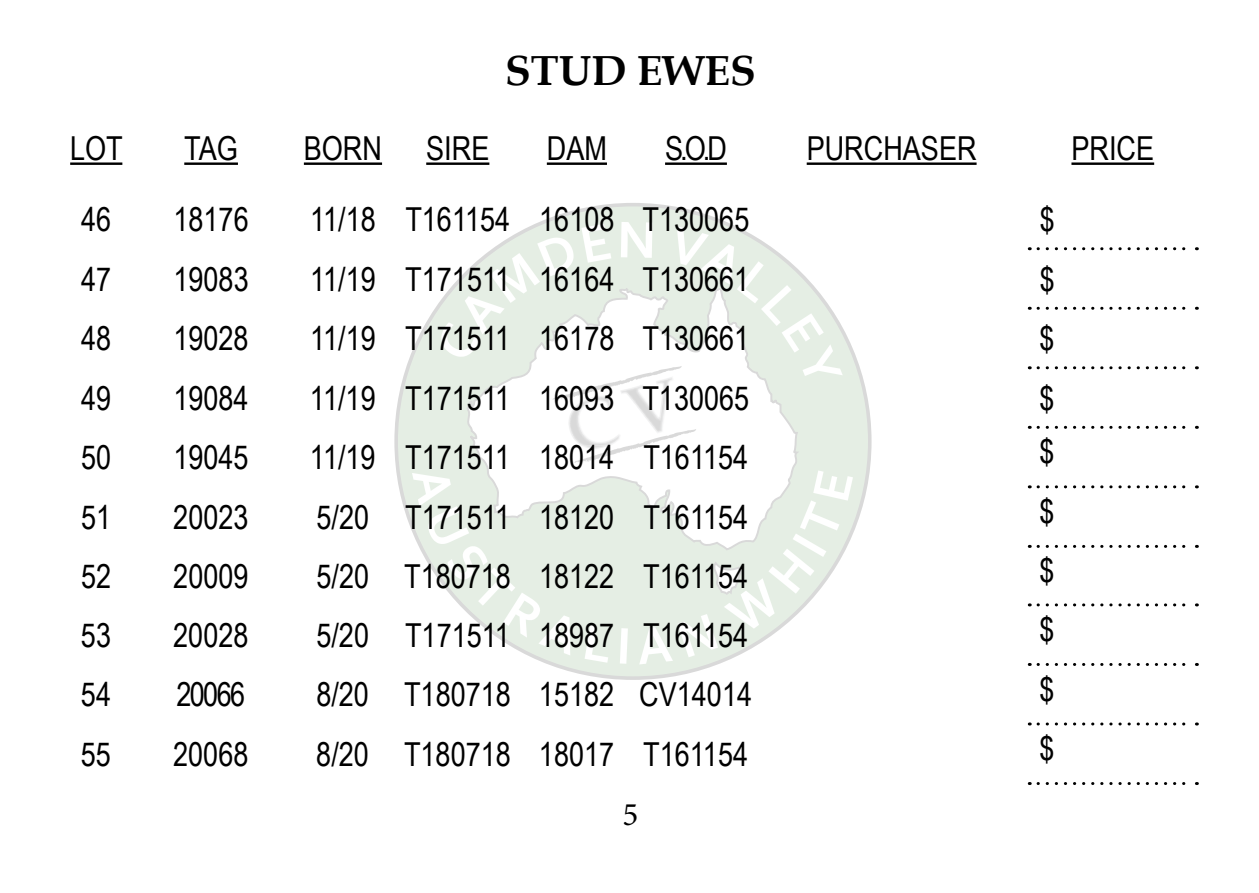
<style>
.page{position:relative;width:1259px;height:893px;background:#fff}
.page>*{position:absolute;margin:0;border:0;box-sizing:border-box;transform-origin:0 0}
.t1{font:700 42px "Book Antiqua";color:#000}
.t2{font:33px "Arial Narrow";color:#000}
.t3{font:33px "Minion Pro";color:#000}
</style>
<div class="page">
<svg style="left:396px;top:205px;width:473px;height:473px;background:#e3ece2"></svg>
<svg style="left:465px;top:400px;width:336px;height:29px"></svg>
<img style="left:569px;top:400px;width:51px;height:29px">
<img style="left:621px;top:400px;width:52px;height:29px">
<svg style="left:1038px;top:247px;width:159px;height:3px"></svg>
<svg style="left:1038px;top:307px;width:159px;height:3px"></svg>
<svg style="left:1038px;top:366px;width:159px;height:3px"></svg>
<svg style="left:1038px;top:426px;width:159px;height:3px"></svg>
<svg style="left:1038px;top:485px;width:159px;height:3px"></svg>
<svg style="left:1038px;top:545px;width:159px;height:3px"></svg>
<svg style="left:1038px;top:603px;width:159px;height:3px"></svg>
<svg style="left:1038px;top:663px;width:159px;height:3px"></svg>
<svg style="left:1038px;top:722px;width:159px;height:3px"></svg>
<svg style="left:1038px;top:782px;width:159px;height:3px"></svg>
<hr style="left:70px;top:162px;width:52px;height:3px;background:#000">
<hr style="left:184px;top:162px;width:54px;height:3px;background:#000">
<hr style="left:304px;top:162px;width:78px;height:3px;background:#000">
<hr style="left:426px;top:162px;width:63px;height:3px;background:#000">
<hr style="left:547px;top:162px;width:60px;height:3px;background:#000">
<hr style="left:665px;top:162px;width:62px;height:3px;background:#000">
<hr style="left:806px;top:162px;width:170px;height:3px;background:#000">
<hr style="left:1071px;top:162px;width:83px;height:3px;background:#000">
<svg style="left:435px;top:222px;width:407px;height:178px"></svg>
<svg style="left:412px;top:429px;width:441px;height:235px"></svg>
<p class="t1" style="left:505px;top:42px;width:252px">STUD EWES</p>
<p class="t2" style="left:70px;top:124px;width:54px">LOT</p>
<p class="t2" style="left:184px;top:124px;width:55px">TAG</p>
<p class="t2" style="left:304px;top:124px;width:80px">BORN</p>
<p class="t2" style="left:426px;top:124px;width:65px">SIRE</p>
<p class="t2" style="left:547px;top:124px;width:62px">DAM</p>
<p class="t2" style="left:665px;top:124px;width:63px">S.O.D</p>
<p class="t2" style="left:806px;top:124px;width:171px">PURCHASER</p>
<p class="t2" style="left:1071px;top:124px;width:84px">PRICE</p>
<p class="t2" style="left:81px;top:195px;width:32px">46</p>
<p class="t2" style="left:173px;top:195px;width:77px">18176</p>
<p class="t2" style="left:310px;top:195px;width:441px">11/18 T161154 16108 T130065</p>
<p class="t2" style="left:1039px;top:195px;width:17px">$</p>
<p class="t2" style="left:81px;top:255px;width:32px">47</p>
<p class="t2" style="left:173px;top:255px;width:77px">19083</p>
<p class="t2" style="left:310px;top:255px;width:441px">11/19 T171511 16164 T130661</p>
<p class="t2" style="left:1039px;top:255px;width:17px">$</p>
<p class="t2" style="left:81px;top:314px;width:32px">48</p>
<p class="t2" style="left:173px;top:314px;width:77px">19028</p>
<p class="t2" style="left:310px;top:314px;width:441px">11/19 T171511 16178 T130661</p>
<p class="t2" style="left:1039px;top:314px;width:17px">$</p>
<p class="t2" style="left:81px;top:374px;width:32px">49</p>
<p class="t2" style="left:173px;top:374px;width:77px">19084</p>
<p class="t2" style="left:310px;top:374px;width:441px">11/19 T171511 16093 T130065</p>
<p class="t2" style="left:1039px;top:374px;width:17px">$</p>
<p class="t2" style="left:81px;top:433px;width:32px">50</p>
<p class="t2" style="left:173px;top:433px;width:77px">19045</p>
<p class="t2" style="left:310px;top:433px;width:440px">11/19 T171511 18014 T161154</p>
<p class="t2" style="left:1039px;top:428px;width:17px">$</p>
<p class="t2" style="left:81px;top:493px;width:32px">51</p>
<p class="t2" style="left:173px;top:493px;width:77px">20023</p>
<p class="t2" style="left:316px;top:493px;width:433px">5/20 T171511 18120 T161154</p>
<p class="t2" style="left:1039px;top:487px;width:17px">$</p>
<p class="t2" style="left:81px;top:552px;width:32px">52</p>
<p class="t2" style="left:173px;top:552px;width:77px">20009</p>
<p class="t2" style="left:316px;top:552px;width:433px">5/20 T180718 18122 T161154</p>
<p class="t2" style="left:1039px;top:547px;width:17px">$</p>
<p class="t2" style="left:81px;top:611px;width:32px">53</p>
<p class="t2" style="left:173px;top:611px;width:77px">20028</p>
<p class="t2" style="left:316px;top:611px;width:433px">5/20 T171511 18987 T161154</p>
<p class="t2" style="left:1039px;top:605px;width:17px">$</p>
<p class="t2" style="left:81px;top:670px;width:32px">54</p>
<p class="t2" style="left:176px;top:670px;width:70px">20066</p>
<p class="t2" style="left:316px;top:670px;width:437px">8/20 T180718 15182 CV14014</p>
<p class="t2" style="left:1039px;top:665px;width:17px">$</p>
<p class="t2" style="left:81px;top:730px;width:32px">55</p>
<p class="t2" style="left:173px;top:730px;width:77px">20068</p>
<p class="t2" style="left:316px;top:730px;width:433px">8/20 T180718 18017 T161154</p>
<p class="t2" style="left:1039px;top:724px;width:17px">$</p>
<p class="t3" style="left:622px;top:792px;width:17px">5</p>
</div>
